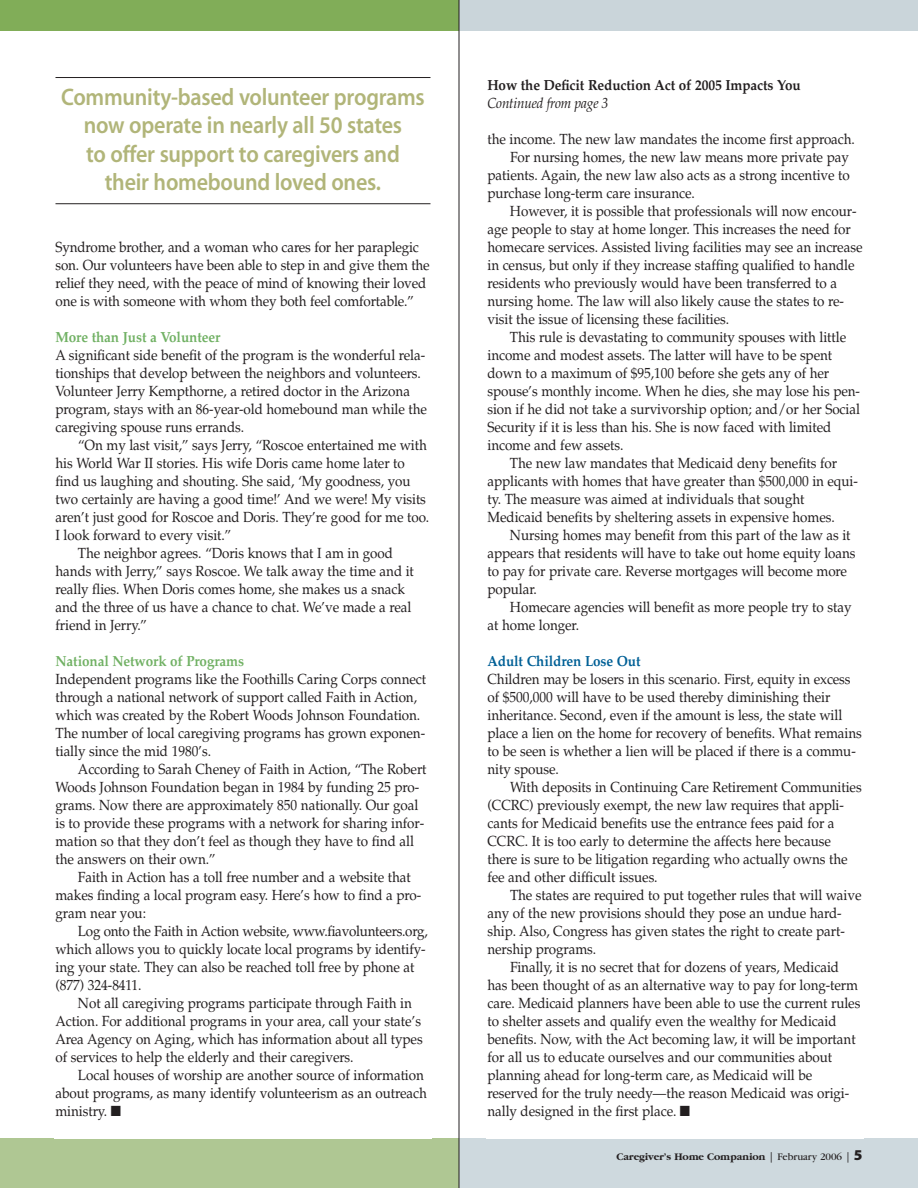
<style>
.page{position:relative;width:918px;height:1188px;background:#fff}
.page>*{position:absolute;margin:0;border:0;box-sizing:border-box;transform-origin:0 0}
.t1{font:24px/28.5px "Myriad MM.565.600";letter-spacing:-.01em;color:#b1b579;text-align:center;scale:.92 1}
.t2{font:14.7px/18px "Palatino";letter-spacing:-.005em;color:#231f20;scale:.92 1}
.t3{font:700 14.7px "Palatino";letter-spacing:-.005em;color:#71b164;scale:.92 1}
.t4{font:700 14.7px "Palatino";letter-spacing:-.005em;color:#231f20;scale:.92 1}
.t5{font:700 14.7px "Palatino";letter-spacing:-.005em;color:#016096;scale:.92 1}
.t6{font:italic 14.7px "Palatino";letter-spacing:-.015em;color:#231f20;scale:.92 1}
.t7{font:700 10.5px "Garamond";letter-spacing:-.005em;color:#231f20}
.s1{font-family:"Myriad MM.412.601";font-weight:400}
.s2{font-weight:400}
.s3{font-family:"Myriad MM.830.300";font-weight:400;font-size:15px}
</style>
<div class="page">
<div style="left:0;top:0;width:459px;height:32px;background:#81ad58"></div>
<div style="left:459px;top:1138px;width:459px;height:50px;background:#ced9de"></div>
<div style="left:0;top:1138px;width:459px;height:50px;background:#afc793"></div>
<div style="left:459px;top:0;width:459px;height:31px;background:#cad5da"></div>
<hr style="left:459px;top:0;width:1px;height:1188px;background:#231f20">
<hr style="left:56px;top:77px;width:374px;height:1px;background:#231f20">
<hr style="left:56px;top:203px;width:374px;height:1px;background:#231f20">
<p class="t4" style="left:488px;top:76px;width:342px">How the Deficit Reduction Act of 2005 Impacts You</p>
<h1 class="t1" style="left:61px;top:85px;width:397px">Community-based volunteer programs</h1>
<p class="t6" style="left:488px;top:94px;width:133px">Continued from page 3</p>
<h1 class="t1" style="left:84px;top:113px;width:348px">now operate in nearly all 50 states to offer support to caregivers and their homebound loved ones.</h1>
<p class="t2" style="left:488px;top:130px;width:401px">the income. The new law mandates the income first approach.</p>
<p class="t2" style="left:510px;top:148px;width:370px">For nursing homes, the new law means more private pay</p>
<p class="t2" style="left:488px;top:166px;width:395px">patients. Again, the new law also acts as a strong incentive to</p>
<p class="t2" style="left:487px;top:184px;width:227px">purchase long-term care insurance.</p>
<p class="t2" style="left:510px;top:202px;width:378px">However, it is possible that professionals will now encour-</p>
<p class="t2" style="left:487px;top:220px;width:396px">age people to stay at home longer. This increases the need for</p>
<p class="t2" style="left:487px;top:238px;width:409px">homecare services. Assisted living facilities may see an increase</p>
<p class="t2" style="left:487px;top:256px;width:401px">in census, but only if they increase staffing qualified to handle</p>
<p class="t2" style="left:487px;top:274px;width:382px">residents who previously would have been transferred to a</p>
<p class="t2" style="left:487px;top:292px;width:389px">nursing home. The law will also likely cause the states to re-</p>
<p class="t2" style="left:487px;top:310px;width:264px">visit the issue of licensing these facilities.</p>
<p class="t2" style="left:510px;top:328px;width:367px">This rule is devastating to community spouses with little</p>
<p class="t2" style="left:487px;top:346px;width:376px">income and modest assets. The latter will have to be spent</p>
<p class="t2" style="left:487px;top:364px;width:373px">down to a maximum of $95,100 before she gets any of her</p>
<p class="t2" style="left:487px;top:382px;width:406px">spouse’s monthly income. When he dies, she may lose his pen-</p>
<p class="t2" style="left:487px;top:400px;width:406px">sion if he did not take a survivorship option; and/or her Social</p>
<p class="t2" style="left:487px;top:418px;width:375px">Security if it is less than his. She is now faced with limited</p>
<p class="t2" style="left:487px;top:436px;width:149px">income and few assets.</p>
<p class="t2" style="left:510px;top:454px;width:357px">The new law mandates that Medicaid deny benefits for</p>
<p class="t2" style="left:487px;top:472px;width:404px">applicants with homes that have greater than $500,000 in equi-</p>
<p class="t2" style="left:487px;top:490px;width:346px">ty. The measure was aimed at individuals that sought</p>
<p class="t2" style="left:487px;top:508px;width:379px">Medicaid benefits by sheltering assets in expensive homes.</p>
<p class="t2" style="left:510px;top:526px;width:372px">Nursing homes may benefit from this part of the law as it</p>
<p class="t2" style="left:487px;top:544px;width:402px">appears that residents will have to take out home equity loans</p>
<p class="t2" style="left:487px;top:562px;width:392px">to pay for private care. Reverse mortgages will become more</p>
<p class="t2" style="left:487px;top:580px;width:55px">popular.</p>
<p class="t2" style="left:510px;top:598px;width:373px">Homecare agencies will benefit as more people try to stay</p>
<p class="t2" style="left:488px;top:616px;width:101px">at home longer.</p>
<p class="t5" style="left:488px;top:652px;width:168px">Adult Children Lose Out</p>
<p class="t2" style="left:488px;top:670px;width:408px">Children may be losers in this scenario. First, equity in excess of $500,000 will have to be used thereby diminishing their inheritance. Second, even if the amount is less, the state will place a lien on the home for recovery of benefits. What remains to be seen is whether a lien will be placed if there is a commu&shy;nity spouse.</p>
<p class="t2" style="left:488px;top:778px;width:408px;text-indent:22px">With deposits in Continuing Care Retirement Communities (CCRC) previously exempt, the new law requires that appli&shy;cants for Medicaid benefits use the entrance fees paid for a CCRC. It is too early to determine the affects here because there is sure to be litigation regarding who actually owns the fee and other difficult issues.</p>
<p class="t2" style="left:510px;top:886px;width:384px">The states are required to put together rules that will waive</p>
<p class="t2" style="left:488px;top:904px;width:387px">any of the new provisions should they pose an undue hard-</p>
<p class="t2" style="left:488px;top:922px;width:390px">ship. Also, Congress has given states the right to create part-</p>
<p class="t2" style="left:488px;top:940px;width:120px">nership programs.</p>
<p class="t2" style="left:510px;top:958px;width:359px">Finally, it is no secret that for dozens of years, Medicaid</p>
<p class="t2" style="left:488px;top:976px;width:404px">has been thought of as an alternative way to pay for long-term</p>
<p class="t2" style="left:488px;top:994px;width:407px">care. Medicaid planners have been able to use the current rules</p>
<p class="t2" style="left:488px;top:1012px;width:381px">to shelter assets and qualify even the wealthy for Medicaid</p>
<p class="t2" style="left:488px;top:1030px;width:402px">benefits. Now, with the Act becoming law, it will be important</p>
<p class="t2" style="left:488px;top:1048px;width:376px">for all us to educate ourselves and our communities about</p>
<p class="t2" style="left:488px;top:1066px;width:355px">planning ahead for long-term care, as Medicaid will be</p>
<p class="t2" style="left:488px;top:1084px;width:395px">reserved for the truly needy—the reason Medicaid was origi-</p>
<p class="t2" style="left:488px;top:1102px;width:222px">nally designed in the first place. ■</p>
<p class="t2" style="left:56px;top:238px;width:408px">Syndrome brother, and a woman who cares for her paraplegic son. Our volunteers have been able to step in and give them the relief they need, with the peace of mind of knowing their loved one is with someone with whom they both feel comfortable.”</p>
<p class="t3" style="left:56px;top:328px;width:181px">More than Just a Volunteer</p>
<p class="t2" style="left:56px;top:346px;width:405px">A significant side benefit of the program is the wonderful rela&shy;tionships that develop between the neighbors and volunteers.<br>Volunteer Jerry Kempthorne, a retired doctor in the Arizona program, stays with an 86-year-old homebound man while the caregiving spouse runs errands.</p>
<p class="t2" style="left:78px;top:436px;width:381px">“On my last visit,” says Jerry, “Roscoe entertained me with</p>
<p class="t2" style="left:56px;top:454px;width:381px">his World War II stories. His wife Doris came home later to</p>
<p class="t2" style="left:56px;top:472px;width:388px">find us laughing and shouting. She said, ‘My goodness, you</p>
<p class="t2" style="left:56px;top:490px;width:404px">two certainly are having a good time!’ And we were! My visits</p>
<p class="t2" style="left:56px;top:508px;width:408px">aren’t just good for Roscoe and Doris. They’re good for me too.</p>
<p class="t2" style="left:56px;top:526px;width:193px">I look forward to every visit.”</p>
<p class="t2" style="left:78px;top:544px;width:344px">The neighbor agrees. “Doris knows that I am in good</p>
<p class="t2" style="left:56px;top:562px;width:391px">hands with Jerry,” says Roscoe. We talk away the time and it</p>
<p class="t2" style="left:56px;top:580px;width:381px">really flies. When Doris comes home, she makes us a snack</p>
<p class="t2" style="left:56px;top:598px;width:389px">and the three of us have a chance to chat. We’ve made a real</p>
<p class="t2" style="left:55px;top:616px;width:101px">friend in Jerry.”</p>
<p class="t3" style="left:56px;top:652px;width:207px">National Network of Programs</p>
<p class="t2" style="left:55px;top:670px;width:404px">Independent programs like the Foothills Caring Corps connect through a national network of support called Faith in Action, which was created by the Robert Woods Johnson Foundation.<br>The number of local caregiving programs has grown exponen&shy;tially since the mid 1980’s.</p>
<p class="t2" style="left:55px;top:760px;width:405px;text-indent:22px">According to Sarah Cheney of Faith in Action, “The Robert Woods Johnson Foundation began in 1984 by funding 25 pro&shy;grams. Now there are approximately 850 nationally. Our goal is to provide these programs with a network for sharing infor&shy;mation so that they don’t feel as though they have to find all the answers on their own.”</p>
<p class="t2" style="left:55px;top:868px;width:399px;text-indent:22px">Faith in Action has a toll free number and a website that makes finding a local program easy. Here’s how to find a pro&shy;gram near you:</p>
<p class="t2" style="left:55px;top:922px;width:406px;text-indent:22px">Log onto the Faith in Action website, www.fiavolunteers.org, which allows you to quickly locate local programs by identify&shy;ing your state. They can also be reached toll free by phone at (877) 324-8411.</p>
<p class="t2" style="left:55px;top:994px;width:401px;text-indent:22px">Not all caregiving programs participate through Faith in Action. For additional programs in your area, call your state’s Area Agency on Aging, which has information about all types of services to help the elderly and their caregivers.</p>
<p class="t2" style="left:55px;top:1066px;width:405px;text-indent:22px">Local houses of worship are another source of information about programs, as many identify volunteerism as an outreach ministry. ■</p>
<p class="t7" style="left:617px;top:1150px;width:247px">Caregiver’s Home Companion <span class="s1">|</span> <span class="s2">February 2006</span> <span class="s1">|</span> <span class="s3">5</span></p>
</div>
